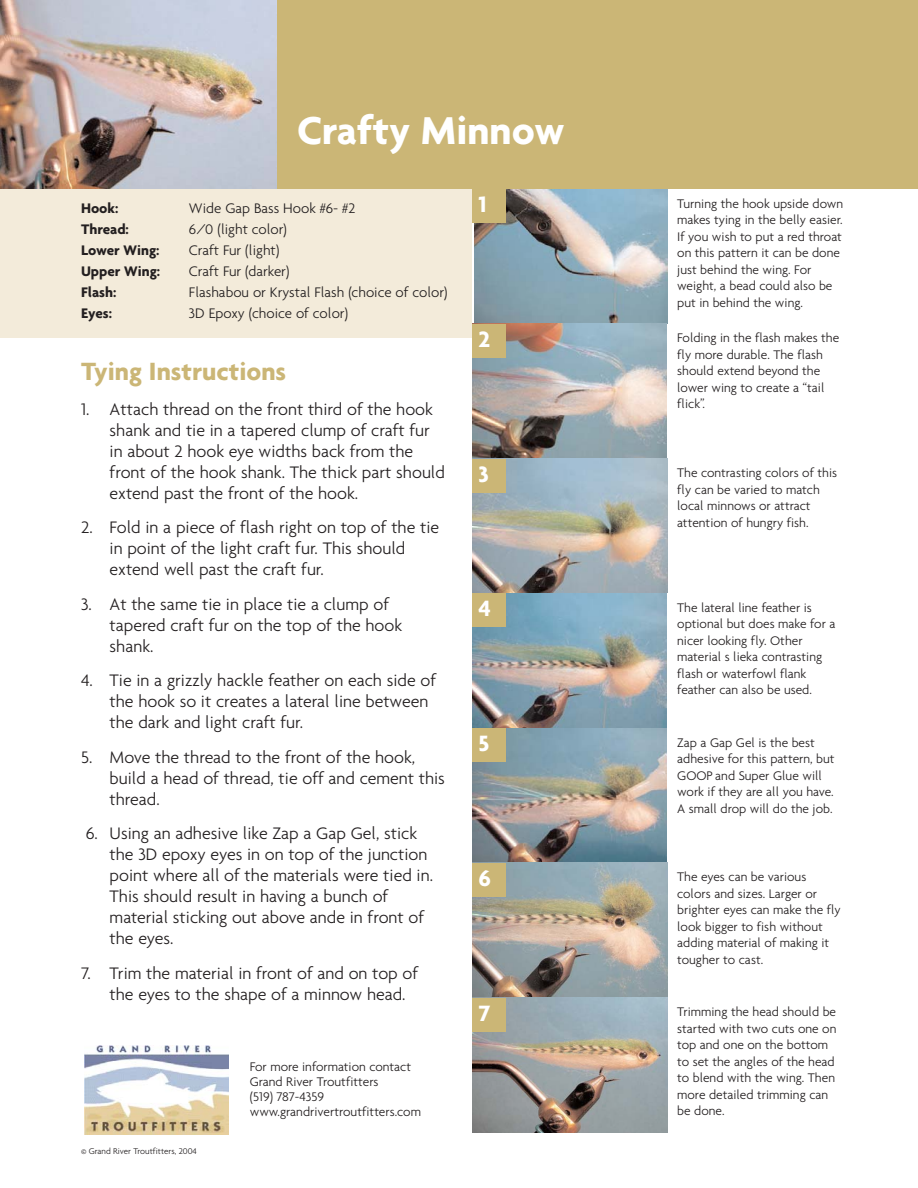
<style>
.page{position:relative;width:918px;height:1188px;background:#fff}
.page>*{position:absolute;margin:0;border:0;box-sizing:border-box;transform-origin:0 0}
.t1{font:700 42px "Agenda";color:#fff}
.t2{font:700 27px "Agenda";color:#cbb676}
.t3{font:700 24px "Agenda";color:#fff}
.t4{font:300 18px/21px "Agenda";color:#231f20}
.t5{font:300 15px "Agenda";color:#231f20}
.t6{font:700 15px "Agenda";color:#231f20}
.t7{font:300 13.5px/16.5px "Agenda";color:#231f20}
.t8{font:300 9px "Agenda";color:#231f20}
</style>
<div class="page">
<div style="left:277px;top:0;width:641px;height:189px;background:#cbb676"></div>
<img style="left:84px;top:1046px;width:144px;height:88px">
<img style="left:0;top:0;width:277px;height:189px">
<div style="left:0;top:189px;width:473px;height:149px;background:#f3ebda"></div>
<img style="left:474px;top:189px;width:194px;height:135px">
<img style="left:472px;top:324px;width:196px;height:135px">
<img style="left:472px;top:459px;width:196px;height:134px">
<img style="left:472px;top:593px;width:195px;height:135px">
<img style="left:472px;top:728px;width:196px;height:135px">
<img style="left:472px;top:863px;width:196px;height:135px">
<img style="left:472px;top:998px;width:196px;height:134px">
<div style="left:472px;top:189px;width:34px;height:34px;background:#cbb676"></div>
<div style="left:472px;top:324px;width:34px;height:34px;background:#cbb676"></div>
<div style="left:472px;top:459px;width:34px;height:33px;background:#cbb676"></div>
<div style="left:472px;top:593px;width:34px;height:34px;background:#cbb676"></div>
<div style="left:472px;top:728px;width:34px;height:34px;background:#cbb676"></div>
<div style="left:472px;top:863px;width:34px;height:34px;background:#cbb676"></div>
<div style="left:472px;top:998px;width:34px;height:34px;background:#cbb676"></div>
<h1 class="t1" style="left:297px;top:114px;width:269px">Crafty Minnow</h1>
<p class="t6" style="left:81px;top:202px;width:39px">Hook:</p>
<p class="t5" style="left:189px;top:202px;width:168px">Wide Gap Bass Hook #6- #2</p>
<p class="t6" style="left:81px;top:223px;width:49px">Thread:</p>
<p class="t5" style="left:189px;top:223px;width:99px">6/0 (light color)</p>
<p class="t6" style="left:81px;top:244px;width:80px">Lower Wing:</p>
<p class="t5" style="left:189px;top:244px;width:92px">Craft Fur (light)</p>
<p class="t6" style="left:81px;top:265px;width:81px">Upper Wing:</p>
<p class="t5" style="left:189px;top:265px;width:102px">Craft Fur (darker)</p>
<p class="t6" style="left:81px;top:286px;width:37px">Flash:</p>
<p class="t5" style="left:189px;top:286px;width:260px">Flashabou or Krystal Flash (choice of color)</p>
<p class="t6" style="left:81px;top:307px;width:33px">Eyes:</p>
<p class="t5" style="left:189px;top:307px;width:161px">3D Epoxy (choice of color)</p>
<h2 class="t2" style="left:81px;top:361px;width:207px">Tying Instructions</h2>
<h3 class="t4" style="left:110px;top:400px;width:337px;text-indent:-29px">1. Attach thread on the front third of the hook shank and tie in a tapered clump of craft fur in about 2 hook eye widths back from the front of the hook shank. The thick part should extend past the front of the hook.</h3>
<h3 class="t4" style="left:110px;top:518px;width:331px;text-indent:-29px">2. Fold in a piece of flash right on top of the tie in point of the light craft fur. This should extend well past the craft fur.</h3>
<h3 class="t4" style="left:110px;top:595px;width:294px;text-indent:-29px">3. At the same tie in place tie a clump of tapered craft fur on the top of the hook shank.</h3>
<h3 class="t4" style="left:110px;top:671px;width:328px;text-indent:-29px">4. Tie in a grizzly hackle feather on each side of the hook so it creates a lateral line between the dark and light craft fur.</h3>
<h3 class="t4" style="left:110px;top:748px;width:337px;text-indent:-29px">5. Move the thread to the front of the hook, build a head of thread, tie off and cement this thread.</h3>
<h3 class="t4" style="left:110px;top:824px;width:325px;text-indent:-24px">6. Using an adhesive like Zap a Gap Gel, stick the 3D epoxy eyes in on top of the junction point where all of the materials were tied in.<br>This should result in having a bunch of material sticking out above ande in front of the eyes.</h3>
<h3 class="t4" style="left:110px;top:964px;width:310px;text-indent:-29px">7. Trim the material in front of and on top of the eyes to the shape of a minnow head.</h3>
<p class="t8" style="left:81px;top:1147px;width:117px">© Grand River Troutfitters, 2004</p>
<p class="t7" style="left:250px;top:1060px;width:173px;line-height:15px">For more information contact<br>Grand River Troutfitters<br>(519) 787-4359 www.grandrivertroutfitters.com</p>
<h3 class="t3" style="left:478px;top:195px;width:10px">1</h3>
<h3 class="t3" style="left:478px;top:330px;width:13px">2</h3>
<h3 class="t3" style="left:478px;top:464px;width:12px">3</h3>
<h3 class="t3" style="left:478px;top:599px;width:14px">4</h3>
<h3 class="t3" style="left:478px;top:734px;width:12px">5</h3>
<h3 class="t3" style="left:478px;top:869px;width:14px">6</h3>
<h3 class="t3" style="left:478px;top:1003px;width:13px">7</h3>
<p class="t7" style="left:677px;top:196px;width:167px">Turning the hook upside down makes tying in the belly easier.<br>If you wish to put a red throat on this pattern it can be done just behind the wing. For weight, a bead could also be put in behind the wing.</p>
<p class="t7" style="left:677px;top:331px;width:164px">Folding in the flash makes the fly more durable. The flash should extend beyond the lower wing to create a “tail flick”.</p>
<p class="t7" style="left:677px;top:466px;width:161px">The contrasting colors of this fly can be varied to match local minnows or attract attention of hungry fish.</p>
<p class="t7" style="left:677px;top:600px;width:160px">The lateral line feather is optional but does make for a nicer looking fly. Other material s lieka contrasting flash or waterfowl flank feather can also be used.</p>
<p class="t7" style="left:677px;top:735px;width:159px">Zap a Gap Gel is the best adhesive for this pattern, but<br>GOOP and Super Glue will work if they are all you have.<br>A small drop will do the job.</p>
<p class="t7" style="left:677px;top:870px;width:165px">The eyes can be various colors and sizes. Larger or brighter eyes can make the fly look bigger to fish without adding material of making it tougher to cast.</p>
<p class="t7" style="left:677px;top:1005px;width:161px">Trimming the head should be started with two cuts one on top and one on the bottom to set the angles of the head to blend with the wing. Then more detailed trimming can be done.</p>
</div>
